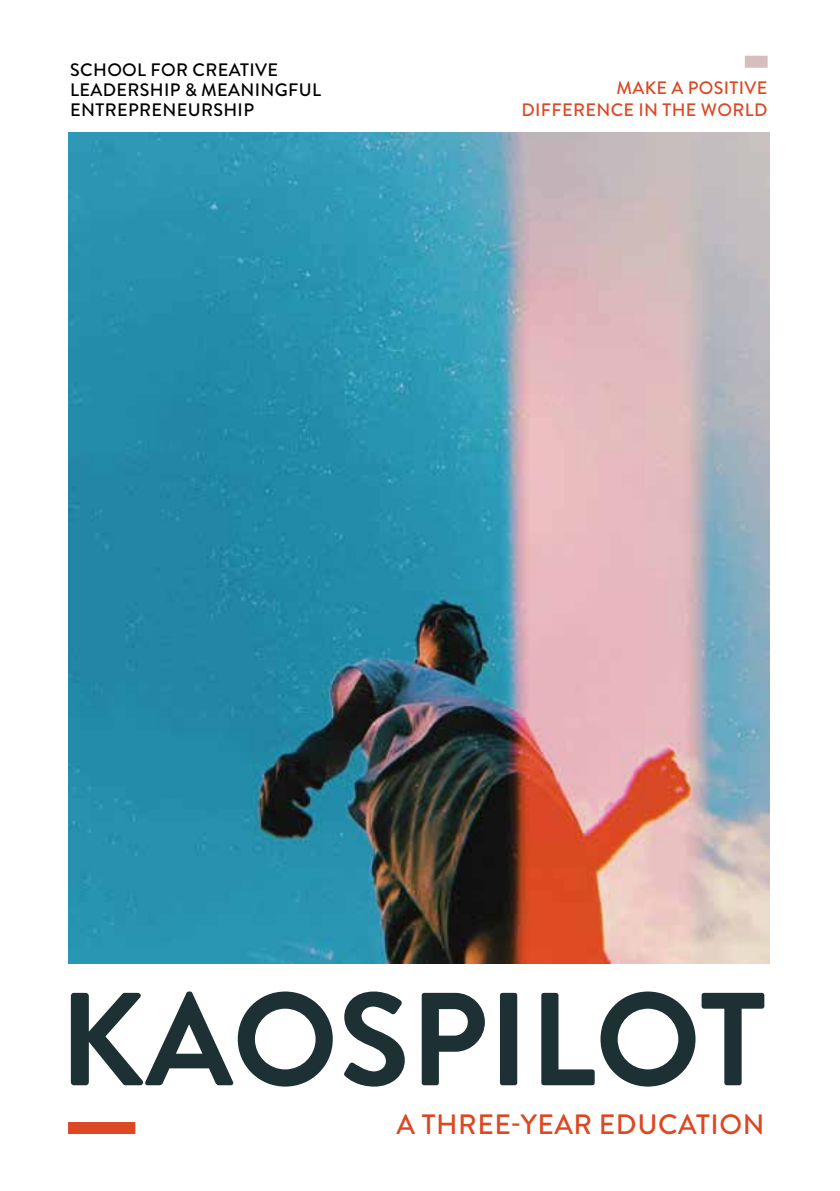
<style>
.page{position:relative;width:840px;height:1191px;background:#fff}
.page>*{position:absolute;margin:0;border:0;box-sizing:border-box;transform-origin:0 0}
.t1{font:700 132px "Brandon Grotesque";color:#1d3034}
.t2{font:500 28px "Brandon Grotesque";letter-spacing:.02em;color:#dc4824}
.t3{font:500 18px/20px "Brandon Grotesque";letter-spacing:.02em;color:#000}
.t4{font:500 18px/21.6px "Brandon Grotesque";letter-spacing:.02em;color:#dc4824;text-align:right}
</style>
<div class="page">
<img style="left:68px;top:132px;width:701px;height:831px">
<div style="left:68px;top:1122px;width:67px;height:12px;background:#dc4824"></div>
<div style="left:744px;top:56px;width:23px;height:12px;background:#d7bdbe"></div>
<p class="t3" style="left:70px;top:60px;width:252px">SCHOOL FOR CREATIVE<br>LEADERSHIP &amp; MEANINGFUL<br>ENTREPRENEURSHIP</p>
<p class="t4" style="left:521px;top:78px;width:247px">MAKE A POSITIVE<br>DIFFERENCE IN THE WORLD</p>
<h1 class="t1" style="left:59px;top:947px;width:708px">KAOSPILOT</h1>
<h2 class="t2" style="left:396px;top:1104px;width:369px">A THREE-YEAR EDUCATION</h2>
</div>
